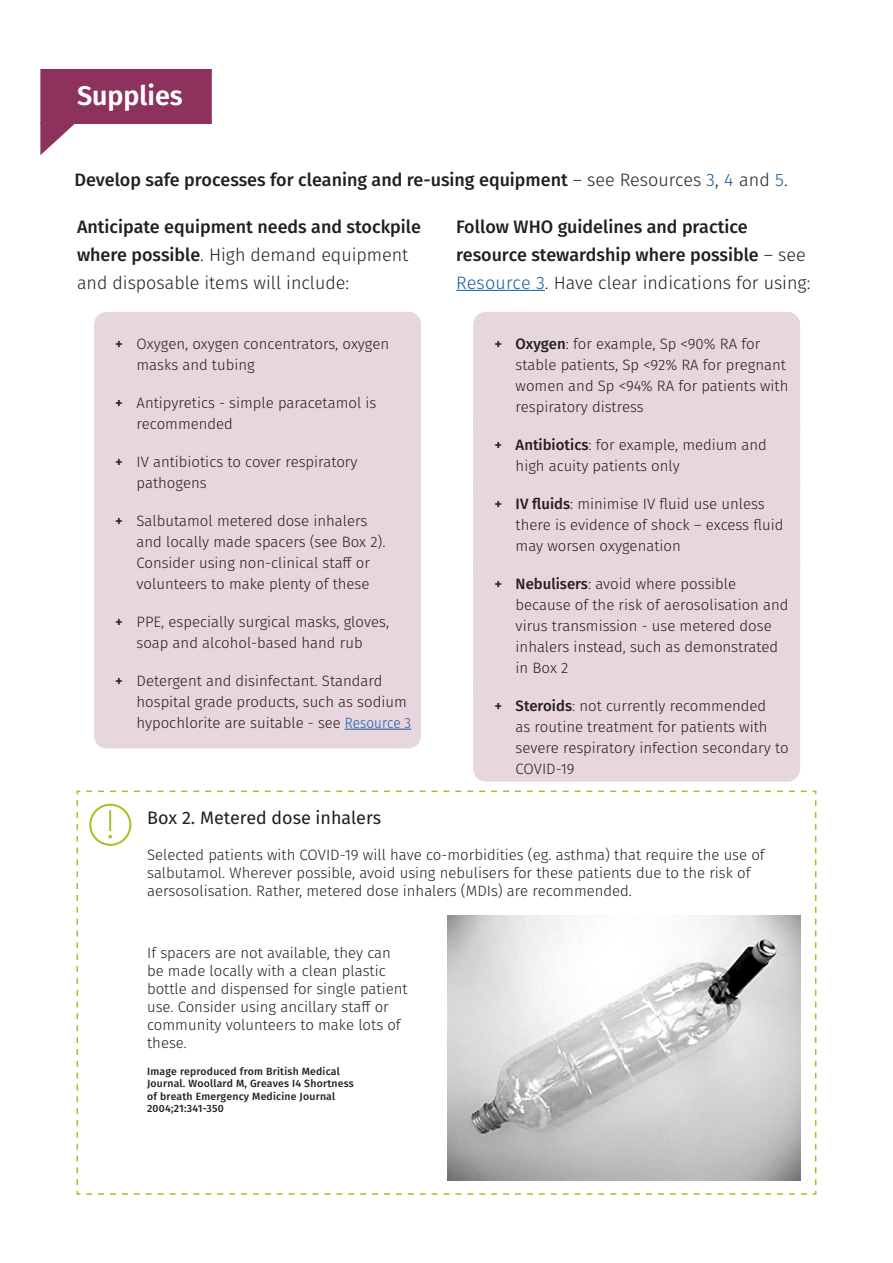
<style>
.page{position:relative;width:893px;height:1263px;background:#fff}
.page>*{position:absolute;margin:0;border:0;box-sizing:border-box;transform-origin:0 0}
.Section_Heading{font:600 27px "Fira Sans";color:#fff}
.Intro{font:500 18px/27.8px "Fira Sans";color:#231f20}
.Intro-2{font:300 18px/27.8px "Fira Sans";color:#231f20}
.Body{font:18px "Fira Sans";color:#231f20}
.Body-2{font:300 15px/21px "Fira Sans";color:#231f20}
.t1{font:500 10.5px/12.6px "Fira Sans";letter-spacing:.02em;color:#231f20}
.s1{font-weight:300}
.s2{font-weight:300;color:#175d9e}
.s3{font-weight:500}
.s4{color:#175d9e}
</style>
<div class="page">
<div style="left:94px;top:312px;width:327px;height:87px;background:#e8d6de;border-radius:13px"></div>
<div style="left:94px;top:371px;width:327px;height:87px;background:#e8d6de;border-radius:13px"></div>
<div style="left:94px;top:430px;width:327px;height:87px;background:#e8d6de;border-radius:13px"></div>
<div style="left:94px;top:489px;width:327px;height:129px;background:#e8d6de;border-radius:13px"></div>
<div style="left:94px;top:590px;width:327px;height:87px;background:#e8d6de;border-radius:13px"></div>
<div style="left:94px;top:649px;width:327px;height:99px;background:#e8d6de;border-radius:13px"></div>
<hr style="left:345px;top:729px;width:66px;height:1px;background:#175d9e">
<hr style="left:456px;top:290px;width:89px;height:1px;background:#175d9e">
<div style="left:473px;top:312px;width:327px;height:129px;background:#e8d6de;border-radius:13px"></div>
<div style="left:473px;top:413px;width:327px;height:87px;background:#e8d6de;border-radius:13px"></div>
<div style="left:473px;top:472px;width:327px;height:108px;background:#e8d6de;border-radius:13px"></div>
<div style="left:473px;top:552px;width:327px;height:150px;background:#e8d6de;border-radius:13px"></div>
<div style="left:473px;top:674px;width:327px;height:108px;background:#e8d6de;border-radius:13px"></div>
<svg style="left:40px;top:69px;width:172px;height:86px"></svg>
<svg style="left:76px;top:790px;width:741px;height:405px"></svg>
<div style="left:89px;top:804px;width:42px;height:42px;border:2px solid #afbb25;border-radius:50%"></div>
<hr style="left:109px;top:810px;width:2px;height:21px;background:#afbb25">
<svg style="left:108px;top:835px;width:4px;height:3px"></svg>
<img style="left:447px;top:915px;width:354px;height:265px">
<p class="Section_Heading" style="left:77px;top:74px;width:107px">Supplies</p>
<p class="Intro" style="left:74px;top:165px;width:715px">Develop safe processes for cleaning and re-using equipment <span class="s1">– see Resources</span> <span class="s2">3</span><span class="s1">,</span> <span class="s2">4</span> <span class="s1">and</span> <span class="s2">5</span><span class="s1">.</span></p>
<p class="Intro-2" style="left:77px;top:213px;width:345px"><span class="s3">Anticipate equipment needs and stockpile where possible</span>. High demand equipment and disposable items will include:</p>
<p class="Body-2" style="left:137px;top:333px;width:254px;text-indent:-21px"><span class="s3">+</span> Oxygen, oxygen concentrators, oxygen masks and tubing</p>
<p class="Body-2" style="left:137px;top:392px;width:241px;text-indent:-21px"><span class="s3">+</span> Antipyretics - simple paracetamol is recommended</p>
<p class="Body-2" style="left:137px;top:451px;width:223px;text-indent:-21px"><span class="s3">+</span> IV antibiotics to cover respiratory pathogens</p>
<p class="Body-2" style="left:137px;top:510px;width:250px;text-indent:-21px"><span class="s3">+</span> Salbutamol metered dose inhalers and locally made spacers (see Box 2).<br>Consider using non-clinical staff or volunteers to make plenty of these</p>
<p class="Body-2" style="left:115px;top:611px;width:275px;text-align:center"><span class="s3">+</span> PPE, especially surgical masks, gloves, soap and alcohol-based hand rub</p>
<p class="Body-2" style="left:137px;top:670px;width:276px;text-indent:-21px"><span class="s3">+</span> Detergent and disinfectant. Standard hospital grade products, such as sodium hypochlorite are suitable - see <span class="s4">Resource 3</span></p>
<p class="Intro" style="left:456px;top:212px;width:356px">Follow WHO guidelines and practice resource stewardship where possible <span class="s1">– see<br></span><span class="s2">Resource 3</span><span class="s1">. Have clear indications for using:</span></p>
<p class="Body-2" style="left:516px;top:333px;width:274px;text-indent:-21px"><span class="s3">+ Oxygen</span>: for example, Sp &lt;90% RA for stable patients, Sp &lt;92% RA for pregnant women and Sp &lt;94% RA for patients with respiratory distress</p>
<p class="Body-2" style="left:516px;top:434px;width:253px;text-indent:-21px"><span class="s3">+ Antibiotics</span>: for example, medium and high acuity patients only</p>
<p class="Body-2" style="left:516px;top:493px;width:269px;text-indent:-21px"><span class="s3">+ IV fluids</span>: minimise IV fluid use unless there is evidence of shock – excess fluid may worsen oxygenation</p>
<p class="Body-2" style="left:516px;top:573px;width:274px;text-indent:-21px"><span class="s3">+ Nebulisers</span>: avoid where possible because of the risk of aerosolisation and virus transmission - use metered dose inhalers instead, such as demonstrated in Box 2</p>
<p class="Body-2" style="left:516px;top:695px;width:274px;text-indent:-21px"><span class="s3">+ Steroids</span>: not currently recommended<br>as routine treatment for patients with severe respiratory infection secondary to<br>COVID-19</p>
<p class="Body" style="left:147px;top:804px;width:235px">Box 2. Metered dose inhalers</p>
<p class="Body-2" style="left:147px;top:845px;width:619px;line-height:18px">Selected patients with COVID-19 will have co-morbidities (eg. asthma) that require the use of salbutamol. Wherever possible, avoid using nebulisers for these patients due to the risk of aersosolisation. Rather, metered dose inhalers (MDIs) are recommended.</p>
<p class="Body-2" style="left:147px;top:943px;width:262px;line-height:18px">If spacers are not available, they can be made locally with a clean plastic bottle and dispensed for single patient use. Consider using ancillary staff or community volunteers to make lots of these.</p>
<p class="t1" style="left:147px;top:1064px;width:208px">Image reproduced from British Medical Journal. Woollard M, Greaves I4 Shortness of breath Emergency Medicine Journal 2004;21:341-350</p>
</div>
